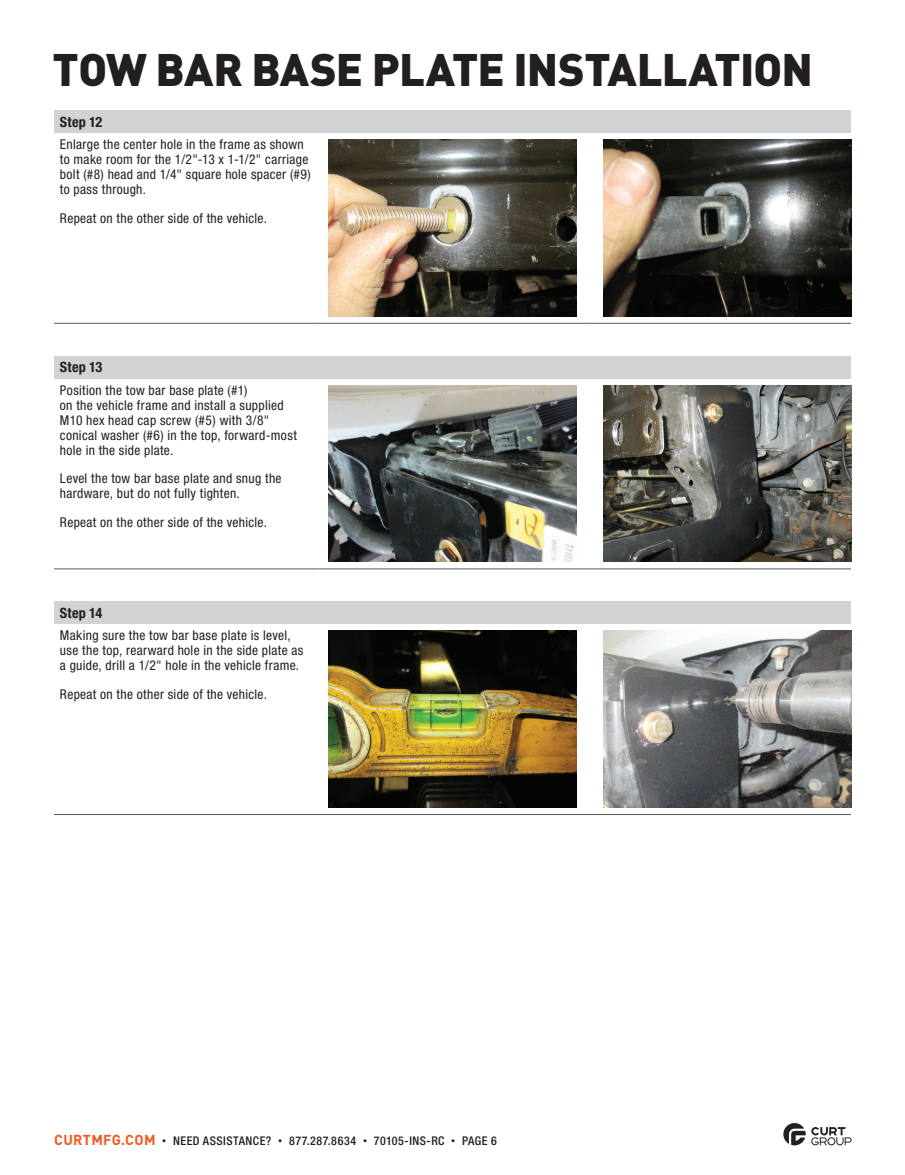
<style>
.page{position:relative;width:905px;height:1175px;background:#fff}
.page>*{position:absolute;margin:0;border:0;box-sizing:border-box;transform-origin:0 0}
.t1{font:900 45px "DINOT";letter-spacing:-.02em;color:#231f20}
.t2{font:700 condensed 14.25px "Helvetica Neue LT Std";letter-spacing:.01em;color:#231f20}
.t3{font:condensed 13.5px/15px "Helvetica Neue LT Std";letter-spacing:.025em;color:#231f20}
.t4{font:500 condensed 12px "Helvetica Neue LT Std";letter-spacing:.04em;color:#231f20}
.s1{font-family:"DINOT";font-weight:700;font-stretch:normal;font-size:14.25px;color:#f15921}
.s2{font-family:"DINOT";font-weight:400;font-stretch:normal;font-size:9px}
</style>
<div class="page">
<svg style="left:783px;top:1123px;width:68px;height:22px"></svg>
<div style="left:54px;top:110px;width:796px;height:22px;background:#d1d2d4"></div>
<hr style="left:54px;top:323px;width:266px;height:1px;background:#57585a">
<hr style="left:320px;top:323px;width:265px;height:1px;background:#57585a">
<hr style="left:585px;top:323px;width:265px;height:1px;background:#57585a">
<img style="left:329px;top:139px;width:247px;height:177px">
<img style="left:603px;top:139px;width:248px;height:177px">
<div style="left:54px;top:356px;width:796px;height:22px;background:#d1d2d4"></div>
<hr style="left:54px;top:568px;width:266px;height:1px;background:#57585a">
<hr style="left:320px;top:568px;width:265px;height:1px;background:#57585a">
<hr style="left:585px;top:568px;width:265px;height:1px;background:#57585a">
<img style="left:329px;top:385px;width:247px;height:177px">
<img style="left:603px;top:385px;width:248px;height:177px">
<div style="left:54px;top:601px;width:796px;height:23px;background:#d1d2d4"></div>
<hr style="left:54px;top:814px;width:266px;height:1px;background:#57585a">
<hr style="left:320px;top:814px;width:265px;height:1px;background:#57585a">
<hr style="left:585px;top:814px;width:265px;height:1px;background:#57585a">
<img style="left:329px;top:631px;width:247px;height:176px">
<img style="left:603px;top:631px;width:248px;height:176px">
<h1 class="t1" style="left:53px;top:34px;width:762px">TOW BAR BASE PLATE INSTALLATION</h1>
<p class="t2" style="left:60px;top:113px;width:44px">Step 12</p>
<p class="t3" style="left:60px;top:137px;width:252px">Enlarge the center hole in the frame as shown to make room for the 1/2"-13 x 1-1/2" carriage bolt (#8) head and 1/4" square hole spacer (#9) to pass through.</p>
<p class="t3" style="left:60px;top:210px;width:208px">Repeat on the other side of the vehicle.</p>
<p class="t2" style="left:60px;top:358px;width:44px">Step 13</p>
<p class="t3" style="left:60px;top:382px;width:238px">Position the tow bar base plate (#1)<br>on the vehicle frame and install a supplied M10 hex head cap screw (#5) with 3/8" conical washer (#6) in the top, forward-most hole in the side plate.</p>
<p class="t3" style="left:60px;top:471px;width:223px">Level the tow bar base plate and snug the hardware, but do not fully tighten.</p>
<p class="t3" style="left:60px;top:514px;width:208px">Repeat on the other side of the vehicle.</p>
<p class="t2" style="left:60px;top:604px;width:44px">Step 14</p>
<p class="t3" style="left:60px;top:628px;width:245px">Making sure the tow bar base plate is level, use the top, rearward hole in the side plate as a guide, drill a 1/2" hole in the vehicle frame.</p>
<p class="t3" style="left:60px;top:686px;width:208px">Repeat on the other side of the vehicle.</p>
<p class="t4" style="left:54px;top:1133px;width:444px"><span class="s1">CURTMFG.COM</span> <span class="s2">•</span> NEED ASSISTANCE? <span class="s2">•</span> 877.287.8634 <span class="s2">•</span> 70105-INS-RC <span class="s2">•</span> PAGE 6</p>
</div>
